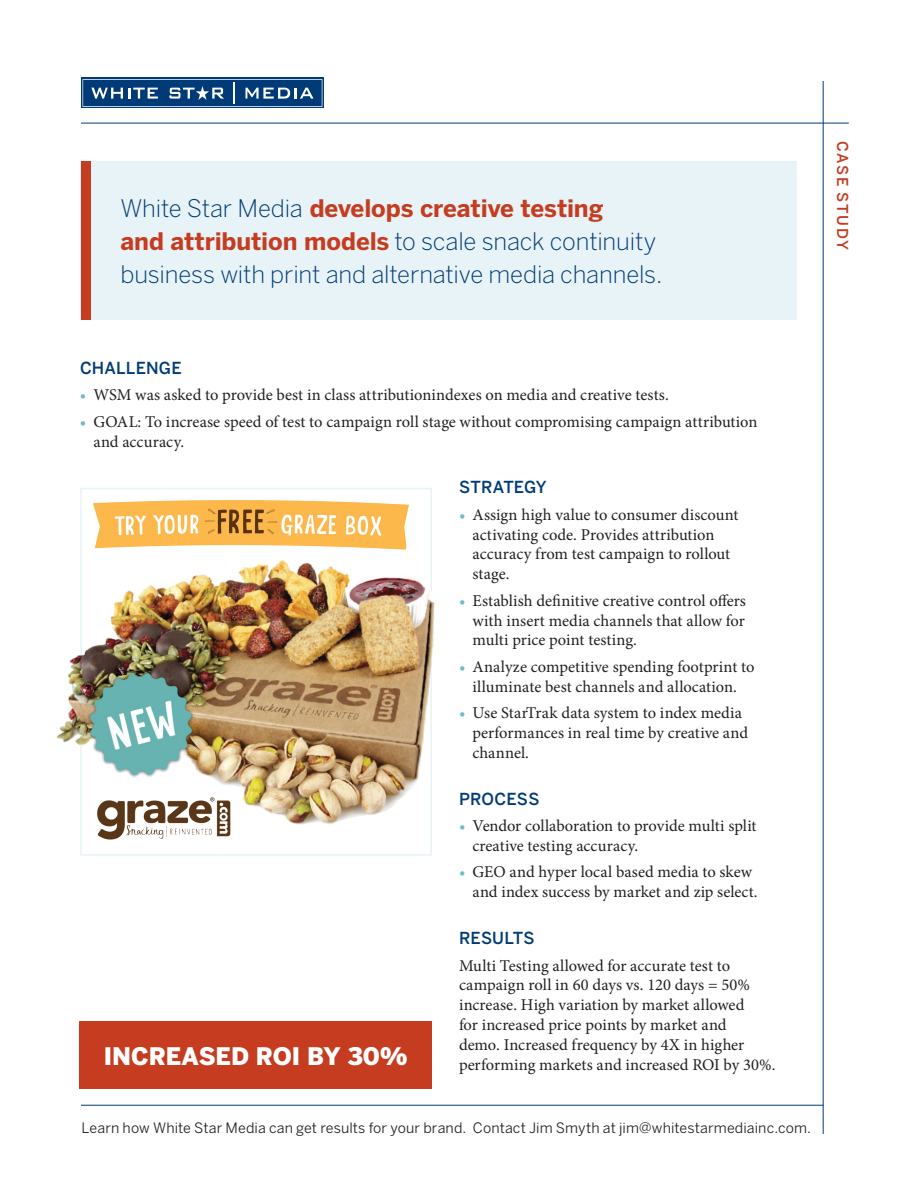
<style>
.page{position:relative;width:918px;height:1188px;background:#fff}
.page>*{position:absolute;margin:0;border:0;box-sizing:border-box;transform-origin:0 0}
.t1{font:300 24px/33px "Benton Sans";letter-spacing:-.01em;color:#013b77}
.t2{font:900 24px "Benton Sans";letter-spacing:-.005em;color:#fff}
.t3{font:16.5px/19.8px "Minion Pro";letter-spacing:.005em;color:#231f20}
.t4{font:500 16.5px "Benton Sans";letter-spacing:.01em;color:#013b77}
.t5{font:500 15px "Benton Sans";letter-spacing:.1em;color:#c53c20}
.t6{font:14.25px "Benton Sans";letter-spacing:.005em;color:#231f20}
.s1{font-weight:700;color:#c53c20}
.s2{color:#68bcce}
</style>
<div class="page">
<div style="left:80px;top:488px;width:352px;height:368px;border:2px solid #e7f3f6"></div>
<div style="left:80px;top:162px;width:716px;height:158px;background:#e7f3f6"></div>
<hr style="left:81px;top:123px;width:768px;height:1px;background:#013b77">
<hr style="left:81px;top:1105px;width:743px;height:1px;background:#013b77">
<hr style="left:823px;top:81px;width:1px;height:1053px;background:#013b77">
<div style="left:81px;top:162px;width:10px;height:158px;background:#c53c20"></div>
<img style="left:93px;top:500px;width:316px;height:50px">
<div style="left:80px;top:1021px;width:352px;height:68px;background:#c53c20"></div>
<img style="left:97px;top:830px;width:134px;height:10px">
<img style="left:56px;top:555px;width:379px;height:275px">
<svg style="left:81px;top:78px;width:243px;height:30px"></svg>
<svg style="left:83px;top:79px;width:239px;height:28px;background:#305f90"></svg>
<p class="t1" style="left:120px;top:192px;width:544px">White Star Media <span class="s1">develops creative testing<br>and attribution models</span> to scale snack continuity business with print and alternative media channels.</p>
<p class="t5" style="left:851px;top:141px;width:110px;rotate:90deg">CASE STUDY</p>
<p class="t4" style="left:80px;top:358px;width:103px">CHALLENGE</p>
<p class="t3" style="left:80px;top:385px;width:590px"><span class="s2">•</span> WSM was asked to provide best in class attributionindexes on media and creative tests.</p>
<p class="t3" style="left:93px;top:412px;width:666px;text-indent:-14px"><span class="s2">•</span> GOAL: To increase speed of test to campaign roll stage without compromising campaign attribution and accuracy.</p>
<p class="t2" style="left:104px;top:1041px;width:305px">INCREASED ROI BY 30%</p>
<p class="t4" style="left:459px;top:477px;width:89px">STRATEGY</p>
<p class="t3" style="left:472px;top:505px;width:268px;text-indent:-14px"><span class="s2">•</span> Assign high value to consumer discount activating code. Provides attribution accuracy from test campaign to rollout stage.</p>
<p class="t3" style="left:472px;top:591px;width:275px;text-align:justify;text-indent:-14px"><span class="s2">•</span> Establish definitive creative control offers with insert media channels that allow for multi price point testing.</p>
<p class="t3" style="left:459px;top:657px;width:297px;text-align:center"><span class="s2">•</span> Analyze competitive spending footprint to illuminate best channels and allocation.</p>
<p class="t3" style="left:472px;top:703px;width:277px;text-indent:-14px"><span class="s2">•</span> Use StarTrak data system to index media performances in real time by creative and channel.</p>
<p class="t4" style="left:459px;top:789px;width:82px">PROCESS</p>
<p class="t3" style="left:472px;top:816px;width:286px;text-indent:-14px"><span class="s2">•</span> Vendor collaboration to provide multi split creative testing accuracy.</p>
<p class="t3" style="left:472px;top:862px;width:287px;text-indent:-14px"><span class="s2">•</span> GEO and hyper local based media to skew and index success by market and zip select.</p>
<p class="t4" style="left:459px;top:928px;width:77px">RESULTS</p>
<p class="t3" style="left:459px;top:955px;width:318px">Multi Testing allowed for accurate test to campaign roll in 60 days vs. 120 days = 50% increase. High variation by market allowed<br>for increased price points by market and<br>demo. Increased frequency by 4X in higher performing markets and increased ROI by 30%.</p>
<p class="t6" style="left:82px;top:1120px;width:731px">Learn how White Star Media can get results for your brand. Contact Jim Smyth at jim@whitestarmediainc.com.</p>
</div>
